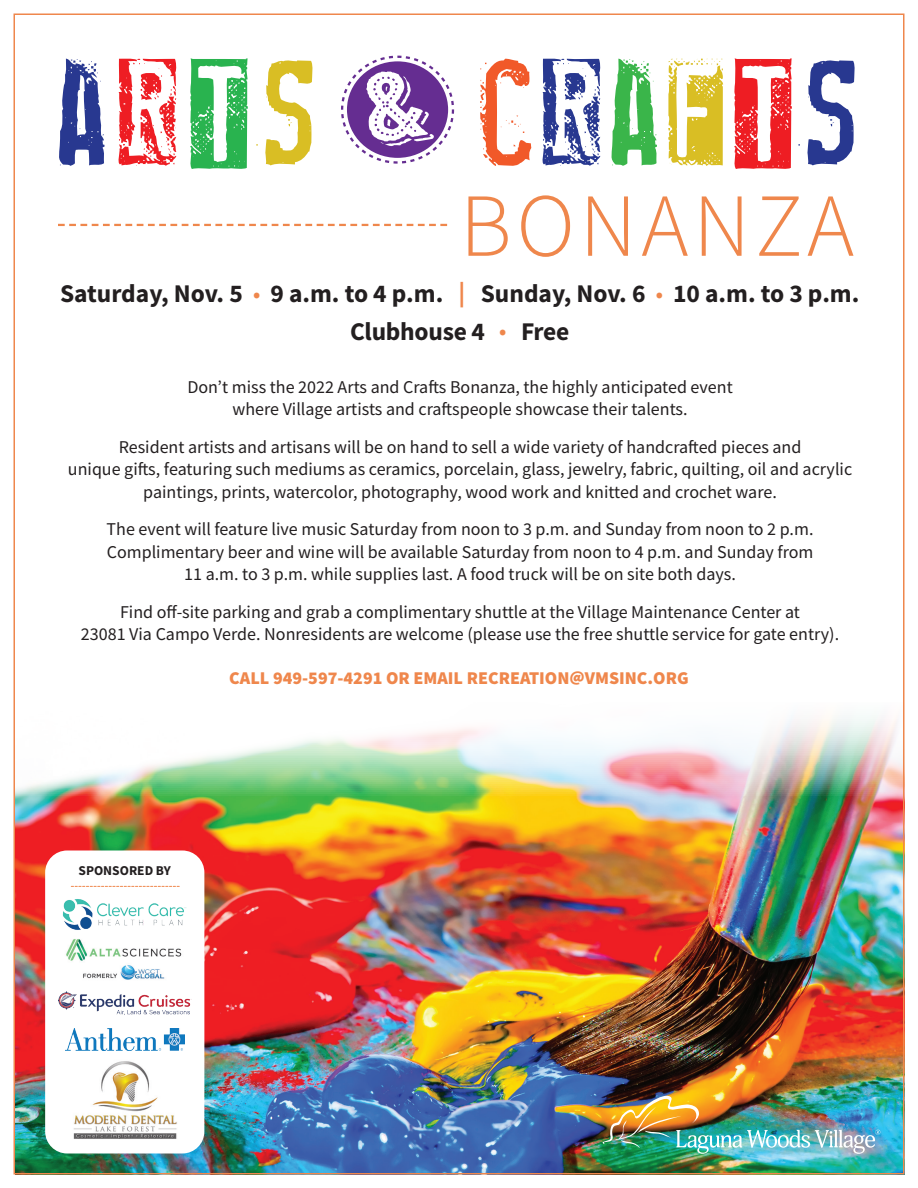
<style>
.page{position:relative;width:918px;height:1188px;background:#fff}
.page>*{position:absolute;margin:0;border:0;box-sizing:border-box;transform-origin:0 0}
.t1{font:300 90px "Source Sans Pro";letter-spacing:.05em;color:#ef874c}
.t2{font:700 25.5px/37.5px "Source Sans Pro";letter-spacing:-.01em;color:#231f20;text-align:center}
.t3{font:18px/22.5px "Source Sans Pro";color:#231f20;text-align:center}
.t4{font:900 18px "Source Sans Pro";color:#ef874c}
.t5{font:700 13.5px "Source Sans Pro";color:#231f20}
.s1{font-size:21px;color:#ef874c}
.s2{color:#ef874c}
</style>
<div class="page">
<img style="left:17px;top:717px;width:884px;height:454px">
<div style="left:45px;top:850px;width:159px;height:304px;background:#fff;border-radius:22px"></div>
<img style="left:65px;top:1029px;width:119px;height:21px">
<img style="left:66px;top:939px;width:116px;height:41px">
<svg style="left:59px;top:59px;width:46px;height:107px"></svg>
<svg style="left:118px;top:58px;width:59px;height:108px"></svg>
<svg style="left:190px;top:58px;width:58px;height:111px"></svg>
<svg style="left:256px;top:60px;width:57px;height:105px"></svg>
<svg style="left:480px;top:59px;width:52px;height:107px"></svg>
<svg style="left:542px;top:58px;width:59px;height:108px"></svg>
<svg style="left:611px;top:59px;width:46px;height:107px"></svg>
<svg style="left:668px;top:59px;width:55px;height:107px"></svg>
<svg style="left:734px;top:58px;width:58px;height:111px"></svg>
<svg style="left:798px;top:60px;width:57px;height:105px"></svg>
<svg style="left:341px;top:56px;width:113px;height:108px"></svg>
<img style="left:603px;top:1096px;width:277px;height:58px">
<svg style="left:58px;top:224px;width:389px;height:2px"></svg>
<img style="left:58px;top:991px;width:134px;height:24px">
<img style="left:73px;top:1061px;width:104px;height:78px">
<img style="left:62px;top:899px;width:125px;height:31px">
<svg style="left:71px;top:886px;width:108px;height:1px"></svg>
<h1 class="t1" style="left:460px;top:171px;width:396px">BONANZA</h1>
<h2 class="t2" style="left:60px;top:275px;width:801px">Saturday, Nov. 5 <span class="s1">•</span> 9 a.m. to 4 p.m. <span class="s2">|</span> Sunday, Nov. 6 <span class="s1">•</span> 10 a.m. to 3 p.m.<br>Clubhouse 4 <span class="s1">•</span> Free</h2>
<p class="t3" style="left:187px;top:375px;width:547px">Don’t miss the 2022 Arts and Crafts Bonanza, the highly anticipated event where Village artists and craftspeople showcase their talents.</p>
<p class="t3" style="left:68px;top:435px;width:786px">Resident artists and artisans will be on hand to sell a wide variety of handcrafted pieces and<br>unique gifts, featuring such mediums as ceramics, porcelain, glass, jewelry, fabric, quilting, oil and acrylic paintings, prints, watercolor, photography, wood work and knitted and crochet ware.</p>
<p class="t3" style="left:107px;top:518px;width:708px">The event will feature live music Saturday from noon to 3 p.m. and Sunday from noon to 2 p.m.<br>Complimentary beer and wine will be available Saturday from noon to 4 p.m. and Sunday from<br>11 a.m. to 3 p.m. while supplies last. A food truck will be on site both days.</p>
<p class="t3" style="left:81px;top:600px;width:760px">Find off-site parking and grab a complimentary shuttle at the Village Maintenance Center at<br>23081 Via Campo Verde. Nonresidents are welcome (please use the free shuttle service for gate entry).</p>
<p class="t4" style="left:229px;top:666px;width:461px">CALL 949-597-4291 OR EMAIL RECREATION@VMSINC.ORG</p>
<p class="t5" style="left:79px;top:861px;width:94px">SPONSORED BY</p>
</div>
